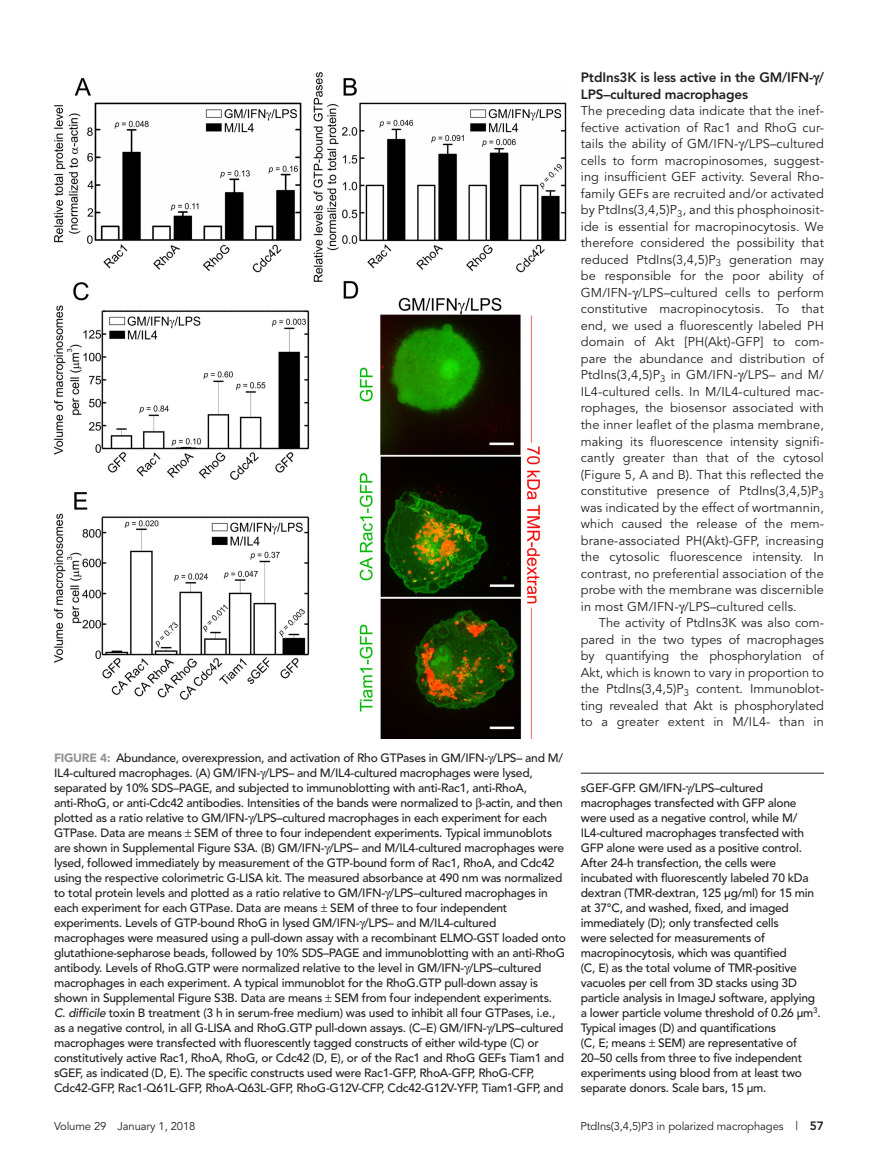
<style>
.page{position:relative;width:878px;height:1175px;background:#fff}
.page>*{position:absolute;margin:0;border:0;box-sizing:border-box;transform-origin:0 0}
.t1{font:800 13.5px/16.5px "Avenir";letter-spacing:-.01em;color:#231f20}
.ParaFL{font:12.75px/16.5px "Avenir";letter-spacing:.01em;color:#231f20;text-align:justify}
.Para{font:12.75px/16.5px "Avenir";color:#231f20;text-align:justify}
.FigCaption{font:500 12px/15px "Avenir";letter-spacing:-.02em;color:#231f20}
.t2{font:11.25px "Avenir";letter-spacing:-.01em;color:#231f20}
.s1{font-weight:900;color:#939598}
.s2{font-style:italic}
.s3{font-size:12px}
.s4{font-weight:800;font-size:12px}
</style>
<div class="page">
<img style="left:54px;top:72px;width:513px;height:666px">
<hr style="left:580px;top:772px;width:244px;height:1px;background:#231f20">
<p class="FigCaption" style="left:54px;top:751px;width:513px"><span class="s1">FIGURE 4:</span> Abundance, overexpression, and activation of Rho GTPases in GM/IFN- /LPS– and M/ IL4-cultured macrophages. (A) GM/IFN- /LPS– and M/IL4-cultured macrophages were lysed, separated by 10% SDS–PAGE, and subjected to immunoblotting with anti-Rac1, anti-RhoA, anti-RhoG, or anti-Cdc42 antibodies. Intensities of the bands were normalized to -actin, and then plotted as a ratio relative to GM/IFN- /LPS–cultured macrophages in each experiment for each GTPase. Data are means SEM of three to four independent experiments. Typical immunoblots are shown in Supplemental Figure S3A. (B) GM/IFN- /LPS– and M/IL4-cultured macrophages were lysed, followed immediately by measurement of the GTP-bound form of Rac1, RhoA, and Cdc42 using the respective colorimetric G-LISA kit. The measured absorbance at 490 nm was normalized to total protein levels and plotted as a ratio relative to GM/IFN- /LPS–cultured macrophages in each experiment for each GTPase. Data are means SEM of three to four independent experiments. Levels of GTP-bound RhoG in lysed GM/IFN- /LPS– and M/IL4-cultured macrophages were measured using a pull-down assay with a recombinant ELMO-GST loaded onto glutathione-sepharose beads, followed by 10% SDS–PAGE and immunoblotting with an anti-RhoG antibody. Levels of RhoG.GTP were normalized relative to the level in GM/IFN- /LPS–cultured macrophages in each experiment. A typical immunoblot for the RhoG.GTP pull-down assay is shown in Supplemental Figure S3B. Data are means SEM from four independent experiments.<br><span class="s2">C. difficile</span> toxin B treatment (3 h in serum-free medium) was used to inhibit all four GTPases, i.e., as a negative control, in all G-LISA and RhoG.GTP pull-down assays. (C–E) GM/IFN- /LPS–cultured macrophages were transfected with fluorescently tagged constructs of either wild-type (C) or constitutively active Rac1, RhoA, RhoG, or Cdc42 (D, E), or of the Rac1 and RhoG GEFs Tiam1 and sGEF, as indicated (D, E). The specific constructs used were Rac1-GFP, RhoA-GFP, RhoG-CFP, Cdc42-GFP, Rac1-Q61L-GFP, RhoA-Q63L-GFP, RhoG-G12V-CFP, Cdc42-G12V-YFP, Tiam1-GFP, and</p>
<h2 class="t1" style="left:580px;top:69px;width:245px">PtdIns3K is less active in the GM/IFN- /<br>LPS–cultured macrophages</h2>
<p class="ParaFL" style="left:580px;top:103px;width:245px">The preceding data indicate that the inef&shy;fective activation of Rac1 and RhoG cur&shy;tails the ability of GM/IFN- /LPS–cultured cells to form macropinosomes, suggest&shy;ing insufficient GEF activity. Several Rho&shy;family GEFs are recruited and/or activated by PtdIns(3,4,5)P<sub>3</sub>, and this phosphoinosit&shy;ide is essential for macropinocytosis. We therefore considered the possibility that reduced PtdIns(3,4,5)P<sub>3</sub> generation may be responsible for the poor ability of GM/IFN- /LPS–cultured cells to perform constitutive macropinocytosis. To that end, we used a fluorescently labeled PH domain of Akt [PH(Akt)-GFP] to com&shy;pare the abundance and distribution of PtdIns(3,4,5)P<sub>3</sub> in GM/IFN- /LPS– and M/ IL4-cultured cells. In M/IL4-cultured mac&shy;rophages, the biosensor associated with the inner leaflet of the plasma membrane, making its fluorescence intensity signifi&shy;cantly greater than that of the cytosol (Figure 5, A and B). That this reflected the constitutive presence of PtdIns(3,4,5)P<sub>3 </sub>was indicated by the effect of wortmannin, which caused the release of the mem&shy;brane-associated PH(Akt)-GFP, increasing the cytosolic fluorescence intensity. In contrast, no preferential association of the probe with the membrane was discernible in most GM/IFN- /LPS–cultured cells.</p>
<p class="Para" style="left:580px;top:615px;width:245px;text-indent:18px">The activity of PtdIns3K was also com&shy;pared in the two types of macrophages by quantifying the phosphorylation of Akt, which is known to vary in proportion to the PtdIns(3,4,5)P<sub>3</sub> content. Immunoblot&shy;ting revealed that Akt is phosphorylated to a greater extent in M/IL4- than in</p>
<p class="FigCaption" style="left:580px;top:781px;width:241px">sGEF-GFP. GM/IFN- /LPS–cultured macrophages transfected with GFP alone were used as a negative control, while M/ IL4-cultured macrophages transfected with GFP alone were used as a positive control.<br>After 24-h transfection, the cells were incubated with fluorescently labeled 70 kDa dextran (TMR-dextran, 125 µg/ml) for 15 min at 37°C, and washed, fixed, and imaged immediately (D); only transfected cells<br>were selected for measurements of macropinocytosis, which was quantified<br>(C, E) as the total volume of TMR-positive vacuoles per cell from 3D stacks using 3D particle analysis in ImageJ software, applying a lower particle volume threshold of 0.26 µm<sup>3</sup>.<br>Typical images (D) and quantifications<br>(C, E; means SEM) are representative of 20–50 cells from three to five independent experiments using blood from at least two separate donors. Scale bars, 15 µm.</p>
<p class="t2" style="left:54px;top:1119px;width:143px">Volume 29 January 1, 2018</p>
<p class="t2" style="left:580px;top:1119px;width:245px">PtdIns(3,4,5)P3 in polarized macrophages <span class="s3">|</span> <span class="s4">57</span></p>
</div>
